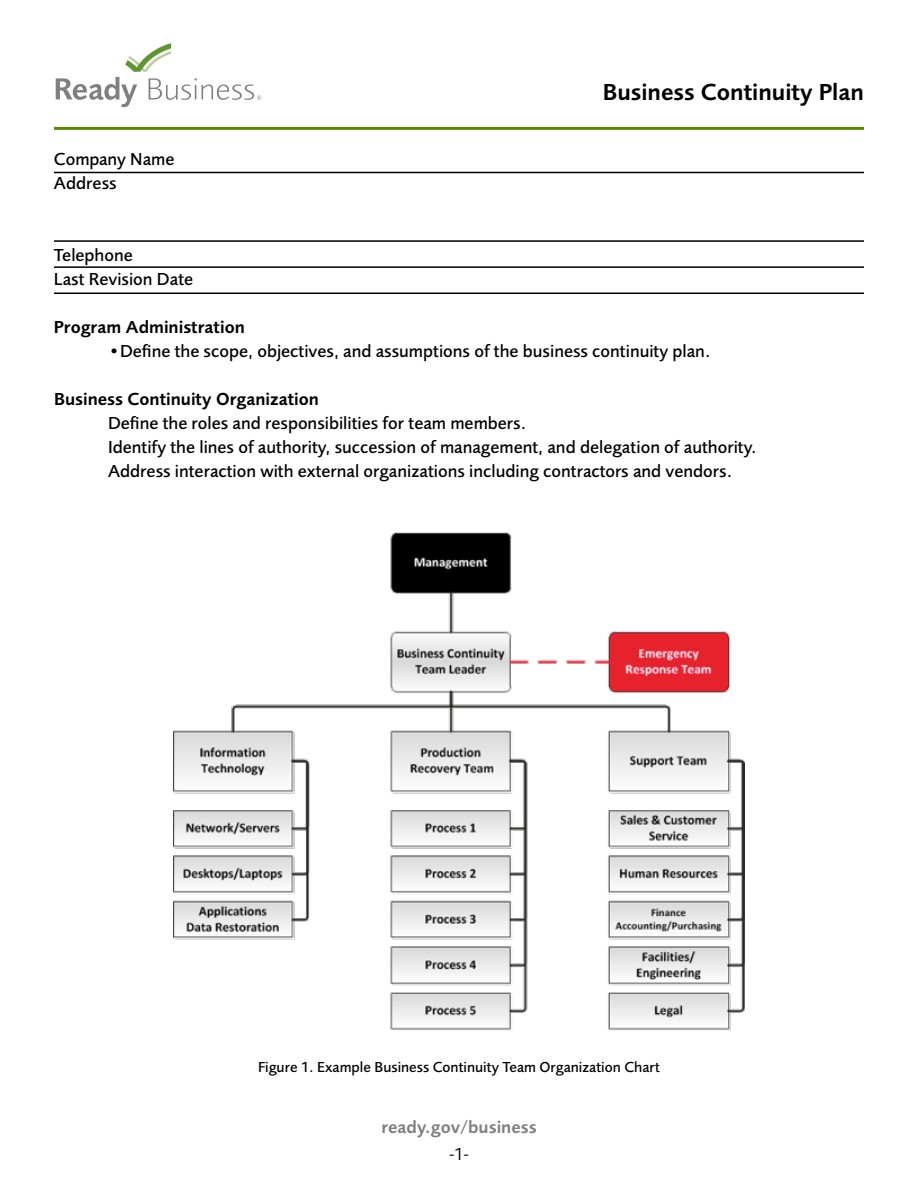
<style>
.page{position:relative;width:918px;height:1188px;background:#fff}
.page>*{position:absolute;margin:0;border:0;box-sizing:border-box;transform-origin:0 0}
.t1{font:600 24px "Foundry Sans";color:#000}
.t2{font:500 18px/24px "Foundry Sans";color:#000}
.t3{font:600 18px "Foundry Sans";color:#000}
.t4{font:600 18px "Foundry Sans";color:#807f83}
.t5{font:18px "Foundry Sans";color:#000}
.t6{font:500 15px "Foundry Sans";color:#000}
</style>
<div class="page">
<svg style="left:56px;top:43px;width:205px;height:64px"></svg>
<hr style="left:54px;top:127px;width:810px;height:3px;background:#598a00">
<img style="left:173px;top:532px;width:572px;height:498px">
<hr style="left:54px;top:172px;width:810px;height:1px;background:#000">
<hr style="left:54px;top:266px;width:810px;height:2px;background:#000">
<hr style="left:54px;top:292px;width:810px;height:2px;background:#000">
<hr style="left:54px;top:240px;width:810px;height:2px;background:#000">
<p class="t2" style="left:54px;top:147px;width:122px">Company Name<br>Address</p>
<p class="t1" style="left:603px;top:78px;width:263px">Business Continuity Plan</p>
<p class="t2" style="left:54px;top:243px;width:141px">Telephone<br>Last Revision Date</p>
<p class="t3" style="left:54px;top:317px;width:192px">Program Administration</p>
<p class="t2" style="left:108px;top:339px;width:604px">•Define the scope, objectives, and assumptions of the business continuity plan.</p>
<p class="t3" style="left:54px;top:389px;width:266px">Business Continuity Organization</p>
<p class="t2" style="left:108px;top:411px;width:420px">Define the roles and responsibilities for team members.</p>
<p class="t2" style="left:108px;top:435px;width:650px">Identify the lines of authority, succession of management, and delegation of authority.</p>
<p class="t2" style="left:108px;top:459px;width:626px">Address interaction with external organizations including contractors and vendors.</p>
<p class="t6" style="left:258px;top:1058px;width:403px">Figure 1. Example Business Continuity Team Organization Chart</p>
<p class="t4" style="left:381px;top:1116px;width:157px">ready.gov/business</p>
<p class="t5" style="left:449px;top:1144px;width:21px">-1-</p>
</div>
